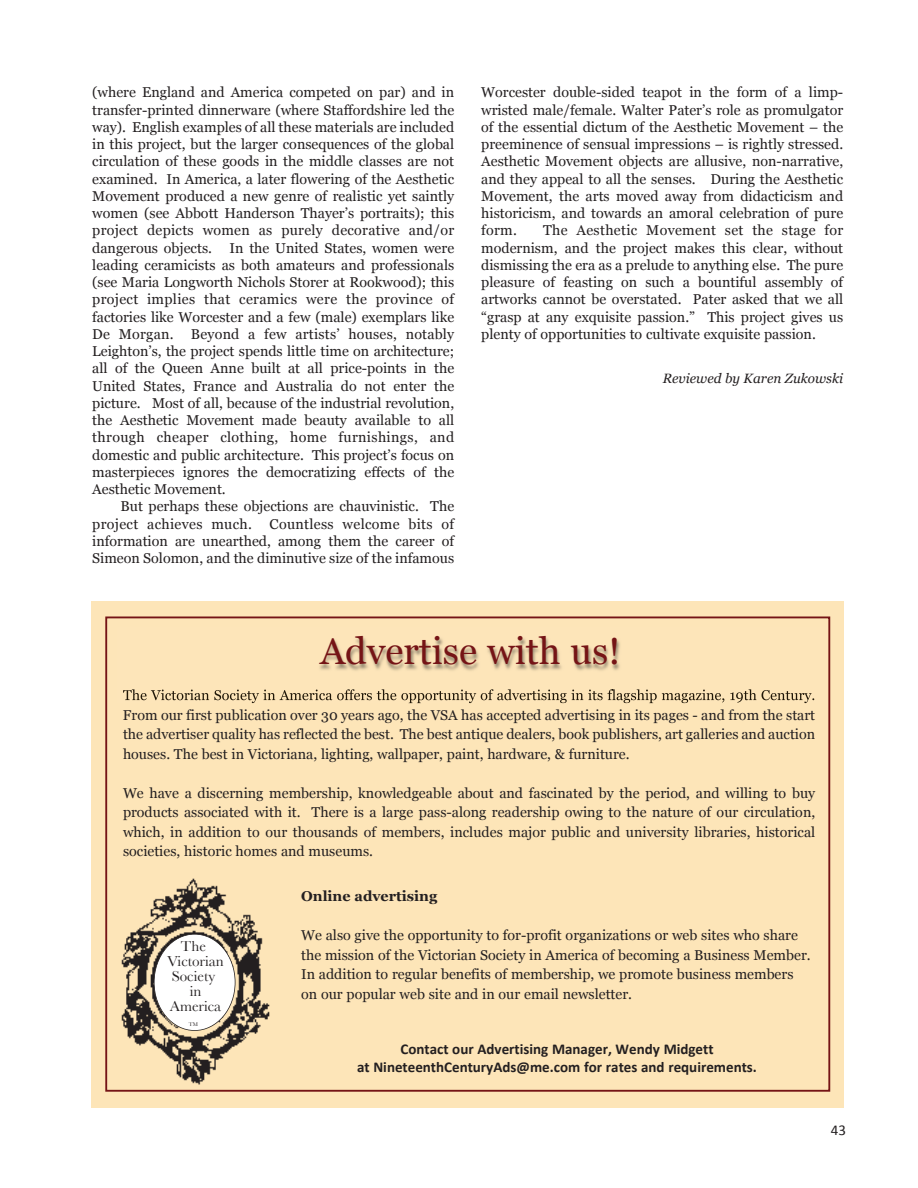
<style>
.page{position:relative;width:918px;height:1188px;background:#fff}
.page>*{position:absolute;margin:0;border:0;box-sizing:border-box;transform-origin:0 0}
.t1{font:37.5px "Georgia";color:#751416}
.t2{font:700 15px/18px "Calibri";color:#231f20;text-align:center}
.t3{font:15px/15px "Baskerville";color:#231f20;text-align:center}
.t4{font:15px "Calibri";color:#231f20}
.t5{font:14.25px/17.2px "Georgia";color:#231f20;text-align:justify}
.t6{font:700 14.25px "Georgia";color:#231f20}
.t7{font:italic 13.5px "Georgia";color:#231f20}
.t8{font:5.7px "Baskerville";color:#231f20}
</style>
<div class="page">
<div style="left:92px;top:601px;width:752px;height:507px;background:#fde5b8"></div>
<img style="left:122px;top:878px;width:151px;height:214px">
<div style="left:154px;top:934px;width:81px;height:97px;background:#fff;border-radius:50%"></div>
<div style="left:154px;top:934px;width:82px;height:97px;border:2px solid #231f20;border-radius:50%"></div>
<img style="left:125px;top:637px;width:690px;height:65px">
<img style="left:123px;top:689px;width:42px;height:11px">
<p class="t5" style="left:92px;top:84px;width:364px">(where england and america competed on par) and in transfer-printed dinnerware (where Staffordshire led the way). english examples of all these materials are included in this project, but the larger consequences of the global circulation of these goods in the middle classes are not examined. in america, a later flowering of the aesthetic movement produced a new genre of realistic yet saintly women (see abbott handerson thayer’s portraits); this project depicts women as purely decorative and/or dangerous objects. in the united States, women were leading ceramicists as both amateurs and professionals (see maria longworth Nichols Storer at rookwood); this project implies that ceramics were the province of factories like Worcester and a few (male) exemplars like De morgan. beyond a few artists’ houses, notably leighton’s, the project spends little time on architecture; all of the Queen anne built at all price-points in the united States, France and australia do not enter the picture. most of all, because of the industrial revolution, the aesthetic movement made beauty available to all through cheaper clothing, home furnishings, and domestic and public architecture. this project’s focus on masterpieces ignores the democratizing effects of the aesthetic movement.</p>
<p class="t5" style="left:92px;top:498px;width:363px;text-indent:28px">but perhaps these objections are chauvinistic. the project achieves much. Countless welcome bits of information are unearthed, among them the career of Simeon Solomon, and the diminutive size of the infamous</p>
<p class="t5" style="left:481px;top:84px;width:363px">Worcester double-sided teapot in the form of a limp&shy;wristed male/female. Walter Pater’s role as promulgator of the essential dictum of the aesthetic movement – the preeminence of sensual impressions – is rightly stressed. aesthetic movement objects are allusive, non-narrative, and they appeal to all the senses. During the aesthetic movement, the arts moved away from didacticism and historicism, and towards an amoral celebration of pure form.</p>
<p class="t5" style="left:481px;top:222px;width:363px;text-indent:62px">the aesthetic movement set the stage for modernism, and the project makes this clear, without dismissing the era as a prelude to anything else. the pure pleasure of feasting on such a bountiful assembly of artworks cannot be overstated. Pater asked that we all “grasp at any exquisite passion.” this project gives us plenty of opportunities to cultivate exquisite passion.</p>
<p class="t7" style="left:663px;top:371px;width:182px">Reviewed by Karen Zukowski</p>
<h1 class="t1" style="left:320px;top:630px;width:302px">advertise with us!</h1>
<p class="t5" style="left:123px;top:705px;width:694px;line-height:19.5px">From our first publication over 30 years ago, the VSa has accepted advertising in its pages - and from the start the advertiser quality has reflected the best. the best antique dealers, book publishers, art galleries and auction houses. the best in Victoriana, lighting, wallpaper, paint, hardware, &amp; furniture.</p>
<p class="t5" style="left:123px;top:783px;width:694px;line-height:19.5px">We have a discerning membership, knowledgeable about and fascinated by the period, and willing to buy products associated with it. there is a large pass-along readership owing to the nature of our circulation, which, in addition to our thousands of members, includes major public and university libraries, historical societies, historic homes and museums.</p>
<p class="t3" style="left:167px;top:938px;width:58px">The<br>Victorian<br>Society in<br>America</p>
<p class="t8" style="left:189px;top:1020px;width:11px">Tm</p>
<p class="t6" style="left:301px;top:888px;width:138px">Online advertising</p>
<p class="t5" style="left:301px;top:926px;width:511px;line-height:19.5px;text-align:left">We also give the opportunity to for-profit organizations or web sites who share the mission of the Victorian Society in america of becoming a business member. in addition to regular benefits of membership, we promote business members on our popular web site and in our email newsletter.</p>
<p class="t2" style="left:357px;top:1040px;width:401px">Contact our Advertising Manager, Wendy Midgett<br>at NineteenthCenturyAds@me.com for rates and requirements.</p>
<p class="t4" style="left:831px;top:1120px;width:17px">43</p>
</div>
